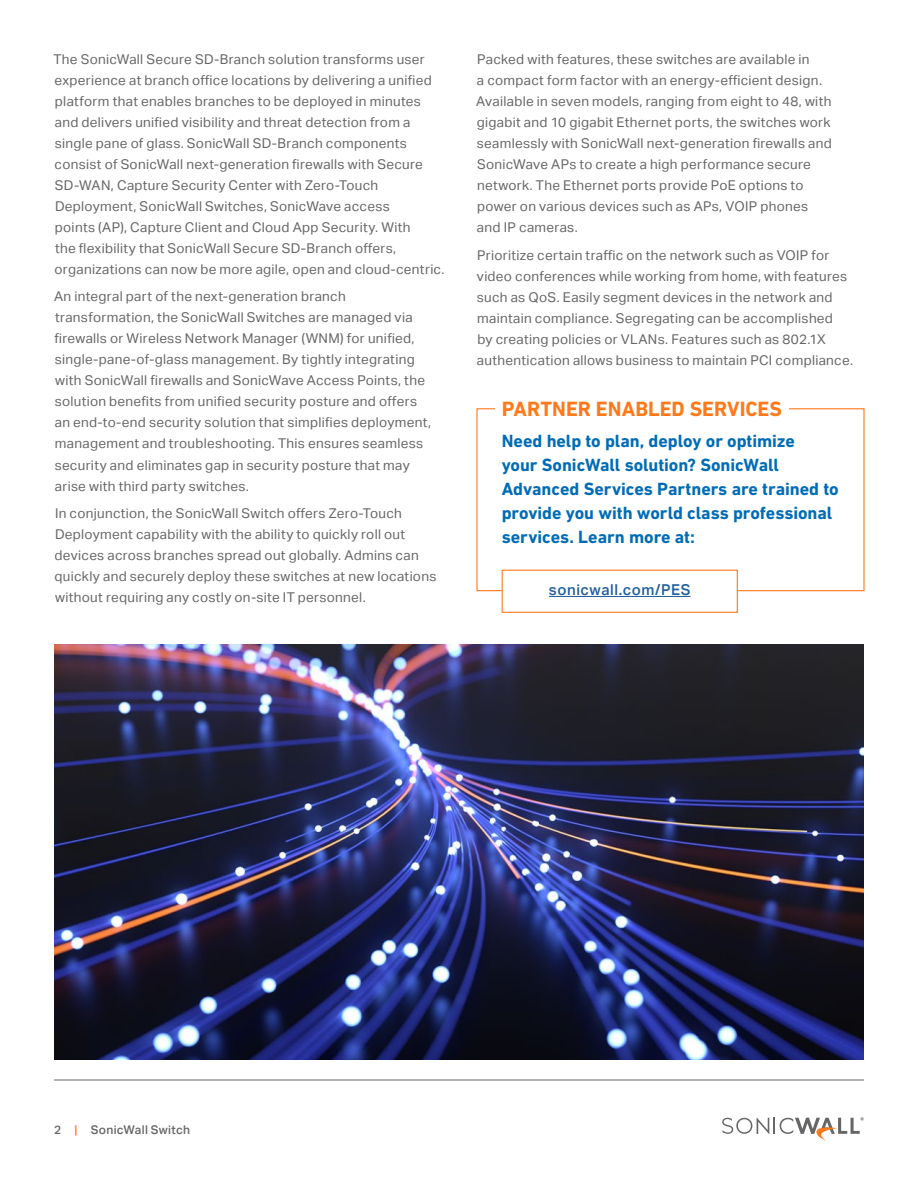
<style>
.page{position:relative;width:918px;height:1188px;background:#fff}
.page>*{position:absolute;margin:0;border:0;box-sizing:border-box;transform-origin:0 0}
.t1{font:700 21px "DIN Next LT Pro";color:#ff791a}
.t2{font:700 18px/24px "DIN Next LT Pro";letter-spacing:-.005em;color:#006cb6}
.t3{font:500 15px "Aktiv Grotesk";letter-spacing:.035em;color:#215e9e}
.t4{font:13.5px/21px "Aktiv Grotesk";letter-spacing:.02em;color:#666}
.t5{font:500 12px "Aktiv Grotesk";letter-spacing:.025em;color:#666}
.s1{color:#ff791a}
</style>
<div class="page">
<svg style="left:722px;top:1117px;width:142px;height:24px"></svg>
<hr style="left:54px;top:1080px;width:810px;height:1px;background:#666">
<hr style="left:549px;top:596px;width:142px;height:1px;background:#215e9e">
<div style="left:502px;top:570px;width:236px;height:43px;border:1px solid #ff791a"></div>
<img style="left:54px;top:645px;width:810px;height:415px">
<p class="t4" style="left:53px;top:48px;width:393px">The SonicWall Secure SD-Branch solution transforms user experience at branch office locations by delivering a unified platform that enables branches to be deployed in minutes and delivers unified visibility and threat detection from a single pane of glass. SonicWall SD-Branch components consist of SonicWall next-generation firewalls with Secure SD-WAN, Capture Security Center with Zero-Touch Deployment, SonicWall Switches, SonicWave access<br>points (AP), Capture Client and Cloud App Security. With<br>the flexibility that SonicWall Secure SD-Branch offers, organizations can now be more agile, open and cloud-centric.</p>
<p class="t4" style="left:54px;top:286px;width:379px">An integral part of the next-generation branch transformation, the SonicWall Switches are managed via firewalls or Wireless Network Manager (WNM) for unified, single-pane-of-glass management. By tightly integrating with SonicWall firewalls and SonicWave Access Points, the solution benefits from unified security posture and offers an end-to-end security solution that simplifies deployment, management and troubleshooting. This ensures seamless security and eliminates gap in security posture that may arise with third party switches.</p>
<p class="t4" style="left:55px;top:503px;width:383px">In conjunction, the SonicWall Switch offers Zero-Touch Deployment capability with the ability to quickly roll out devices across branches spread out globally. Admins can quickly and securely deploy these switches at new locations without requiring any costly on-site IT personnel.</p>
<p class="t4" style="left:476px;top:49px;width:357px">Packed with features, these switches are available in<br>a compact form factor with an energy-efficient design.<br>Available in seven models, ranging from eight to 48, with gigabit and 10 gigabit Ethernet ports, the switches work seamlessly with SonicWall next-generation firewalls and SonicWave APs to create a high performance secure network. The Ethernet ports provide PoE options to power on various devices such as APs, VOIP phones and IP cameras.</p>
<p class="t4" style="left:477px;top:244px;width:378px">Prioritize certain traffic on the network such as VOIP for video conferences while working from home, with features such as QoS. Easily segment devices in the network and maintain compliance. Segregating can be accomplished<br>by creating policies or VLANs. Features such as 802.1X authentication allows business to maintain PCI compliance.</p>
<h1 class="t1" style="left:502px;top:396px;width:282px">PARTNER ENABLED SERVICES</h1>
<h2 class="t2" style="left:502px;top:428px;width:339px">Need help to plan, deploy or optimize<br>your SonicWall solution? SonicWall Advanced Services Partners are trained to provide you with world class professional services. Learn more at:</h2>
<p class="t3" style="left:549px;top:581px;width:143px">sonicwall.com/PES</p>
<p class="t5" style="left:54px;top:1123px;width:138px">2 <span class="s1">|</span> SonicWall Switch</p>
</div>
